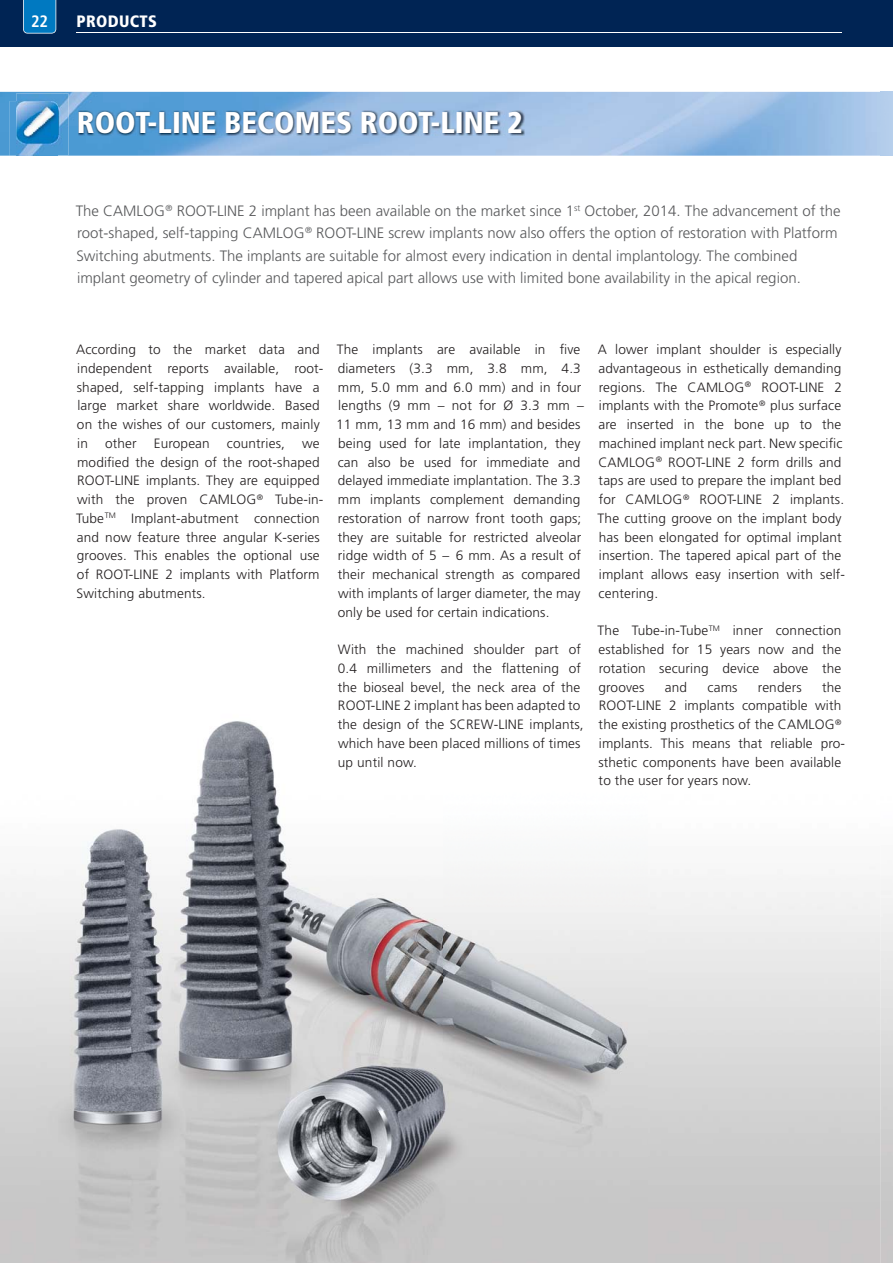
<style>
.page{position:relative;width:893px;height:1263px;background:#fff}
.page>*{position:absolute;margin:0;border:0;box-sizing:border-box;transform-origin:0 0}
.t1{font:900 condensed 30px "Frutiger LT Std";color:#fff}
.t2{font:900 condensed 16.5px "Frutiger LT Std";letter-spacing:.02em;color:#fff}
.t3{font:700 condensed 16.5px "Frutiger LT Std";color:#fff}
.t4{font:300 15px/22.5px "Frutiger LT Std";color:#58595b}
.t5{font:300 13.5px/18.8px "Frutiger LT Std";letter-spacing:.01em;color:#231f20}
</style>
<div class="page">
<div style="left:0;top:0;width:892px;height:47px;background:#002454"></div>
<hr style="left:76px;top:32px;width:766px;height:1px;background:#fff">
<svg style="left:23px;top:0;width:33px;height:34px"></svg>
<img style="left:880px;top:91px;width:12px;height:1172px">
<img style="left:0;top:92px;width:892px;height:64px">
<img style="left:16px;top:93px;width:52px;height:62px">
<img style="left:16px;top:101px;width:42px;height:54px">
<img style="left:36px;top:715px;width:611px;height:548px">
<img style="left:78px;top:110px;width:446px;height:26px">
<p class="t3" style="left:31px;top:12px;width:19px">22</p>
<p class="t2" style="left:76px;top:11px;width:82px">PRODUCTS</p>
<h1 class="t1" style="left:77px;top:105px;width:447px">ROOT-LINE BECOMES ROOT-LINE 2</h1>
<p class="t4" style="left:76px;top:200px;width:766px">The CAMLOG<sup>®</sup> ROOT-LINE 2 implant has been available on the market since 1<sup>st</sup> October, 2014. The advancement of the root-shaped, self-tapping CAMLOG<sup>®</sup> ROOT-LINE screw implants now also offers the option of restoration with Platform Switching abutments. The implants are suitable for almost every indication in dental implantology. The combined implant geometry of cylinder and tapered apical part allows use with limited bone availability in the apical region.</p>
<p class="t5" style="left:76px;top:341px;width:249px">According to the market data and independent reports available, root&shy;shaped, self-tapping implants have a large market share worldwide. Based on the wishes of our customers, mainly in</p>
<p class="t5" style="left:105px;top:435px;width:33px">other</p>
<p class="t5" style="left:154px;top:435px;width:58px">European</p>
<p class="t5" style="left:227px;top:435px;width:60px">countries,</p>
<p class="t5" style="left:76px;top:435px;width:249px;text-indent:226px">we modified the design of the root-shaped<br>ROOT-LINE implants. They are equipped with the proven CAMLOG<sup>®</sup> Tube-in-<br>Tube<sup>TM</sup> Implant-abutment connection and now feature three angular K-series grooves. This enables the optional use of ROOT-LINE 2 implants with Platform<br>Switching abutments.</p>
<p class="t5" style="left:336px;top:341px;width:249px">The implants are available in five diameters (3.3 mm, 3.8 mm, 4.3 mm, 5.0 mm and 6.0 mm) and in four lengths (9 mm – not for Ø 3.3 mm – 11 mm, 13 mm and 16 mm) and besides being used for late implantation, they can also be used for immediate and delayed immediate implantation. The 3.3 mm implants complement demanding restoration of narrow front tooth gaps; they are suitable for restricted alveolar ridge width of 5 – 6 mm. As a result of their mechanical strength as compared with implants of larger diameter, the may only be used for certain indications.</p>
<p class="t5" style="left:338px;top:641px;width:247px">With the machined shoulder part of 0.4 millimeters and the flattening of the bioseal bevel, the neck area of the ROOT-LINE 2 implant has been adapted to the design of the SCREW-LINE implants, which have been placed millions of times up until now.</p>
<p class="t5" style="left:597px;top:341px;width:249px">A lower implant shoulder is especially advantageous in esthetically demanding regions. The CAMLOG<sup>®</sup> ROOT-LINE 2 implants with the Promote<sup>®</sup> plus surface are inserted in the bone up to the machined implant neck part. New specific CAMLOG<sup>®</sup> ROOT-LINE 2 form drills and taps are used to prepare the implant bed for CAMLOG<sup>®</sup> ROOT-LINE 2 implants.<br>The cutting groove on the implant body has been elongated for optimal implant insertion. The tapered apical part of the implant allows easy insertion with self&shy;centering.</p>
<p class="t5" style="left:597px;top:622px;width:245px;text-align:justify">The Tube-in-Tube<sup>TM</sup> inner connection established for 15 years now and the rotation securing device above the grooves</p>
<p class="t5" style="left:598px;top:678px;width:248px;text-indent:223px">the<br>ROOT-LINE 2 implants compatible with the existing prosthetics of the CAMLOG<sup>® </sup>implants. This means that reliable pro&shy;sthetic components have been available to the user for years now.</p>
<p class="t5" style="left:665px;top:678px;width:24px">and</p>
<p class="t5" style="left:707px;top:678px;width:31px">cams</p>
<p class="t5" style="left:757px;top:678px;width:45px">renders</p>
</div>
